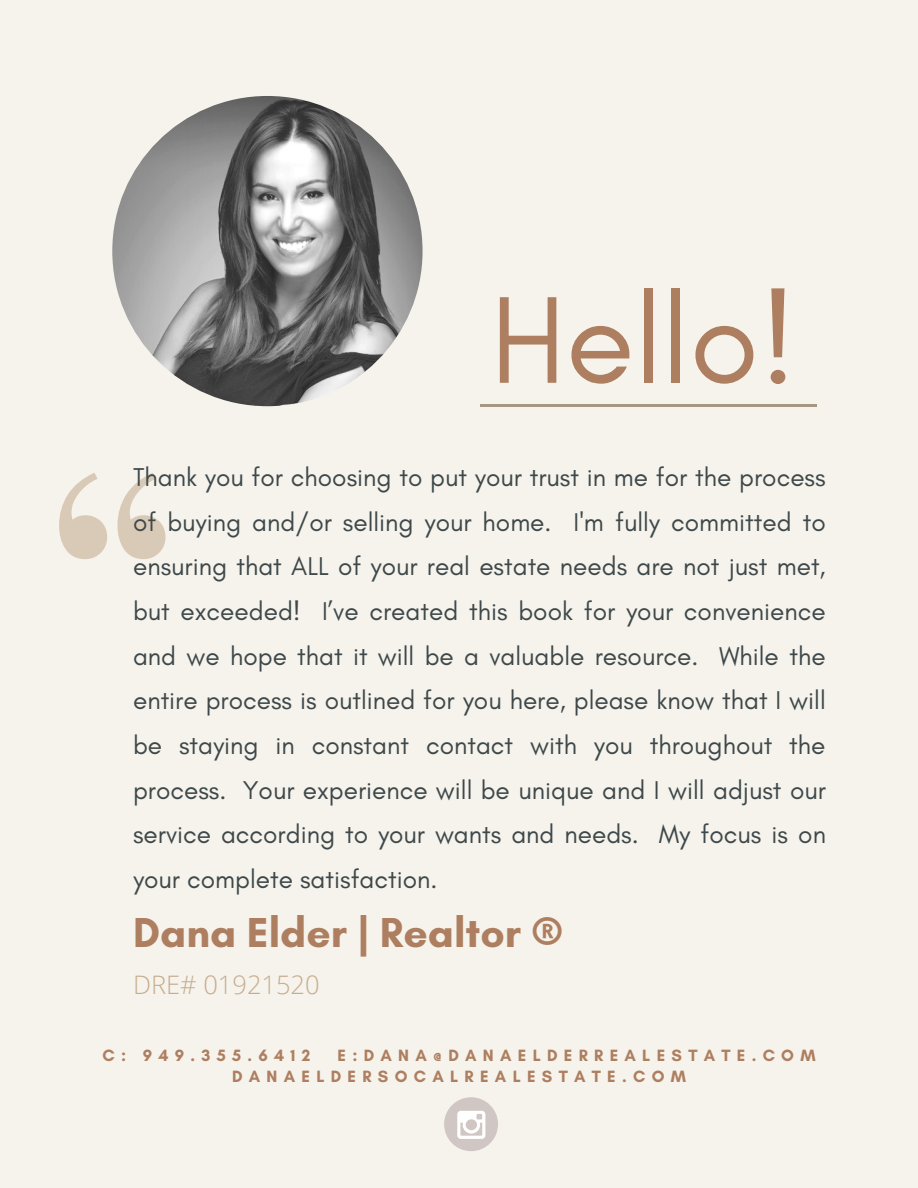
<style>
.page{position:relative;width:918px;height:1188px;background:#f6f3ec}
.page>*{position:absolute;margin:0;border:0;box-sizing:border-box;transform-origin:0 0}
.t1{font:343.2px "Playfair Display";color:#d9cab7}
.t2{font:125.85px "Glacial Indifference";color:#ad7f60}
.t3{font:700 42.6px "Glacial Indifference";color:#ad7f60}
.t4{font:26.25px/44.7px "Glacial Indifference";color:#3e484a;text-align:justify}
.t5{font:300 25.5px "Open Sans";color:#c6ad8f}
.t6{font:700 16.65px/21.3px "Glacial Indifference";letter-spacing:.375em;color:#ad7f60}
</style>
<div class="page">
<img style="left:112px;top:96px;width:311px;height:310px;border-radius:50%">
<hr style="left:480px;top:404px;width:337px;height:2px;background:#a49882">
<div style="left:444px;top:1097px;width:54px;height:54px;background:#d0c6c3;border-radius:50%"></div>
<svg style="left:457px;top:1111px;width:28px;height:28px"></svg>
<h2 class="t2" style="left:490px;top:263px;width:308px">Hello!</h2>
<p class="t4" style="left:133px;top:454px;width:694px">Thank you for choosing to put your trust in me for the process of buying and/or selling your home. I'm fully committed to ensuring that ALL of your real estate needs are not just met, but exceeded! I’ve created this book for your convenience and we hope that it will be a valuable resource. While the entire process is outlined for you here, please know that I will be staying in constant contact with you throughout the process. Your experience will be unique and I will adjust our service according to your wants and needs. My focus is on your complete satisfaction.</p>
<h3 class="t3" style="left:133px;top:907px;width:431px">Dana Elder | Realtor ®</h3>
<h1 class="t1" style="left:40px;top:349px;width:145px">“</h1>
<p class="t5" style="left:133px;top:966px;width:188px">DRE# 01921520</p>
<p class="t6" style="left:102px;top:1045px;width:210px">C: 949.355.6412</p>
<p class="t6" style="left:232px;top:1045px;width:585px;text-indent:105px">E:DANA@DANAELDERREALESTATE.COM<br>DANAELDERSOCALREALESTATE.COM</p>
</div>
